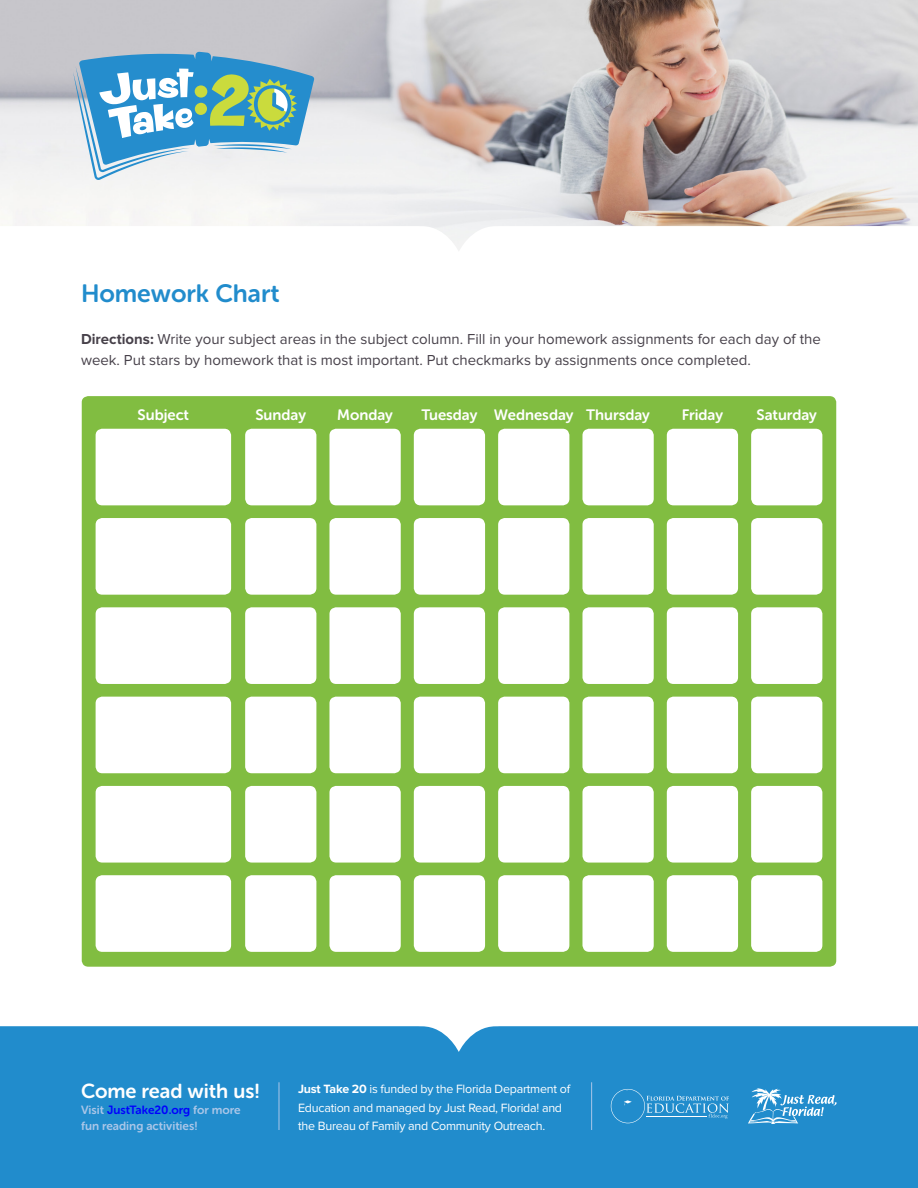
<style>
.page{position:relative;width:918px;height:1188px;background:#fff}
.page>*{position:absolute;margin:0;border:0;box-sizing:border-box;transform-origin:0 0}
.t1{font:24.9px "Museo Sans Rounded 700";color:#218ccc}
.t2{font:20.1px "Museo Sans Rounded 700";color:#fff}
.t3{font:15px/21.8px "Proxima Nova";color:#47414a}
.t4{font:15px "Museo Sans Rounded 700";color:#fff}
.t5{font:12.45px/18.3px "Proxima Nova";letter-spacing:-.02em;color:#fff}
.t6{font:11.85px/15.8px "Museo Sans Rounded 700";color:#aac6e8}
.s1{font-weight:700}
.s2{color:#00f}
</style>
<div class="page">
<img style="left:0;top:0;width:918px;height:251px">
<svg style="left:73px;top:52px;width:241px;height:128px"></svg>
<div style="left:82px;top:396px;width:754px;height:571px;background:#81bd41;border-radius:6px"></div>
<div style="left:96px;top:429px;width:135px;height:76px;background:#fff;border-radius:7px"></div>
<div style="left:96px;top:607px;width:135px;height:77px;background:#fff;border-radius:7px"></div>
<div style="left:96px;top:786px;width:135px;height:77px;background:#fff;border-radius:7px"></div>
<div style="left:96px;top:518px;width:135px;height:77px;background:#fff;border-radius:7px"></div>
<div style="left:96px;top:697px;width:135px;height:76px;background:#fff;border-radius:7px"></div>
<div style="left:96px;top:875px;width:135px;height:77px;background:#fff;border-radius:7px"></div>
<div style="left:751px;top:429px;width:71px;height:76px;background:#fff;border-radius:7px"></div>
<div style="left:667px;top:429px;width:71px;height:76px;background:#fff;border-radius:7px"></div>
<div style="left:582px;top:429px;width:72px;height:76px;background:#fff;border-radius:7px"></div>
<div style="left:498px;top:429px;width:71px;height:76px;background:#fff;border-radius:7px"></div>
<div style="left:329px;top:429px;width:72px;height:76px;background:#fff;border-radius:7px"></div>
<div style="left:414px;top:429px;width:71px;height:76px;background:#fff;border-radius:7px"></div>
<div style="left:245px;top:429px;width:71px;height:76px;background:#fff;border-radius:7px"></div>
<div style="left:751px;top:607px;width:71px;height:77px;background:#fff;border-radius:7px"></div>
<div style="left:667px;top:607px;width:71px;height:77px;background:#fff;border-radius:7px"></div>
<div style="left:582px;top:607px;width:72px;height:77px;background:#fff;border-radius:7px"></div>
<div style="left:498px;top:607px;width:71px;height:77px;background:#fff;border-radius:7px"></div>
<div style="left:329px;top:607px;width:72px;height:77px;background:#fff;border-radius:7px"></div>
<div style="left:414px;top:607px;width:71px;height:77px;background:#fff;border-radius:7px"></div>
<div style="left:245px;top:607px;width:71px;height:77px;background:#fff;border-radius:7px"></div>
<div style="left:751px;top:786px;width:71px;height:77px;background:#fff;border-radius:7px"></div>
<div style="left:667px;top:786px;width:71px;height:77px;background:#fff;border-radius:7px"></div>
<div style="left:582px;top:786px;width:72px;height:77px;background:#fff;border-radius:7px"></div>
<div style="left:498px;top:786px;width:71px;height:77px;background:#fff;border-radius:7px"></div>
<div style="left:329px;top:786px;width:72px;height:77px;background:#fff;border-radius:7px"></div>
<div style="left:414px;top:786px;width:71px;height:77px;background:#fff;border-radius:7px"></div>
<div style="left:245px;top:786px;width:71px;height:77px;background:#fff;border-radius:7px"></div>
<div style="left:751px;top:518px;width:71px;height:77px;background:#fff;border-radius:7px"></div>
<div style="left:667px;top:518px;width:71px;height:77px;background:#fff;border-radius:7px"></div>
<div style="left:582px;top:518px;width:72px;height:77px;background:#fff;border-radius:7px"></div>
<div style="left:498px;top:518px;width:71px;height:77px;background:#fff;border-radius:7px"></div>
<div style="left:329px;top:518px;width:72px;height:77px;background:#fff;border-radius:7px"></div>
<div style="left:414px;top:518px;width:71px;height:77px;background:#fff;border-radius:7px"></div>
<div style="left:245px;top:518px;width:71px;height:77px;background:#fff;border-radius:7px"></div>
<div style="left:751px;top:697px;width:71px;height:76px;background:#fff;border-radius:7px"></div>
<div style="left:667px;top:697px;width:71px;height:76px;background:#fff;border-radius:7px"></div>
<div style="left:582px;top:697px;width:72px;height:76px;background:#fff;border-radius:7px"></div>
<div style="left:498px;top:697px;width:71px;height:76px;background:#fff;border-radius:7px"></div>
<div style="left:329px;top:697px;width:72px;height:76px;background:#fff;border-radius:7px"></div>
<div style="left:414px;top:697px;width:71px;height:76px;background:#fff;border-radius:7px"></div>
<div style="left:245px;top:697px;width:71px;height:76px;background:#fff;border-radius:7px"></div>
<div style="left:751px;top:875px;width:71px;height:77px;background:#fff;border-radius:7px"></div>
<div style="left:667px;top:875px;width:71px;height:77px;background:#fff;border-radius:7px"></div>
<div style="left:582px;top:875px;width:72px;height:77px;background:#fff;border-radius:7px"></div>
<div style="left:498px;top:875px;width:71px;height:77px;background:#fff;border-radius:7px"></div>
<div style="left:329px;top:875px;width:72px;height:77px;background:#fff;border-radius:7px"></div>
<div style="left:414px;top:875px;width:71px;height:77px;background:#fff;border-radius:7px"></div>
<div style="left:245px;top:875px;width:71px;height:77px;background:#fff;border-radius:7px"></div>
<div style="left:0;top:1026px;width:918px;height:162px;background:#218ccc"></div>
<svg style="left:611px;top:1089px;width:118px;height:34px;background:#3898d1"></svg>
<svg style="left:748px;top:1088px;width:89px;height:36px;background:#55a6d7"></svg>
<hr style="left:279px;top:1082px;width:1px;height:48px;background:#aac6e8">
<hr style="left:591px;top:1082px;width:1px;height:48px;background:#aac6e8">
<p class="t1" style="left:81px;top:279px;width:200px">Homework Chart</p>
<p class="t3" style="left:81px;top:328px;width:741px"><span class="s1">Directions:</span> Write your subject areas in the subject column. Fill in your homework assignments for each day of the week. Put stars by homework that is most important. Put checkmarks by assignments once completed.</p>
<p class="t4" style="left:138px;top:407px;width:53px">Subject</p>
<p class="t4" style="left:255px;top:407px;width:52px">Sunday</p>
<p class="t4" style="left:337px;top:407px;width:57px">Monday</p>
<p class="t4" style="left:421px;top:407px;width:230px">Tuesday Wednesday Thursday</p>
<p class="t4" style="left:682px;top:407px;width:43px">Friday</p>
<p class="t4" style="left:757px;top:407px;width:62px">Saturday</p>
<h2 class="t2" style="left:81px;top:1080px;width:180px">Come read with us!</h2>
<p class="t6" style="left:81px;top:1102px;width:161px">Visit <span class="s2">JustTake20.org</span> for more fun reading activities!</p>
<p class="t5" style="left:298px;top:1080px;width:274px"><span class="s1">Just Take 20</span> is funded by the Florida Department of<br>Education and managed by Just Read, Florida! and the Bureau of Family and Community Outreach.</p>
</div>
